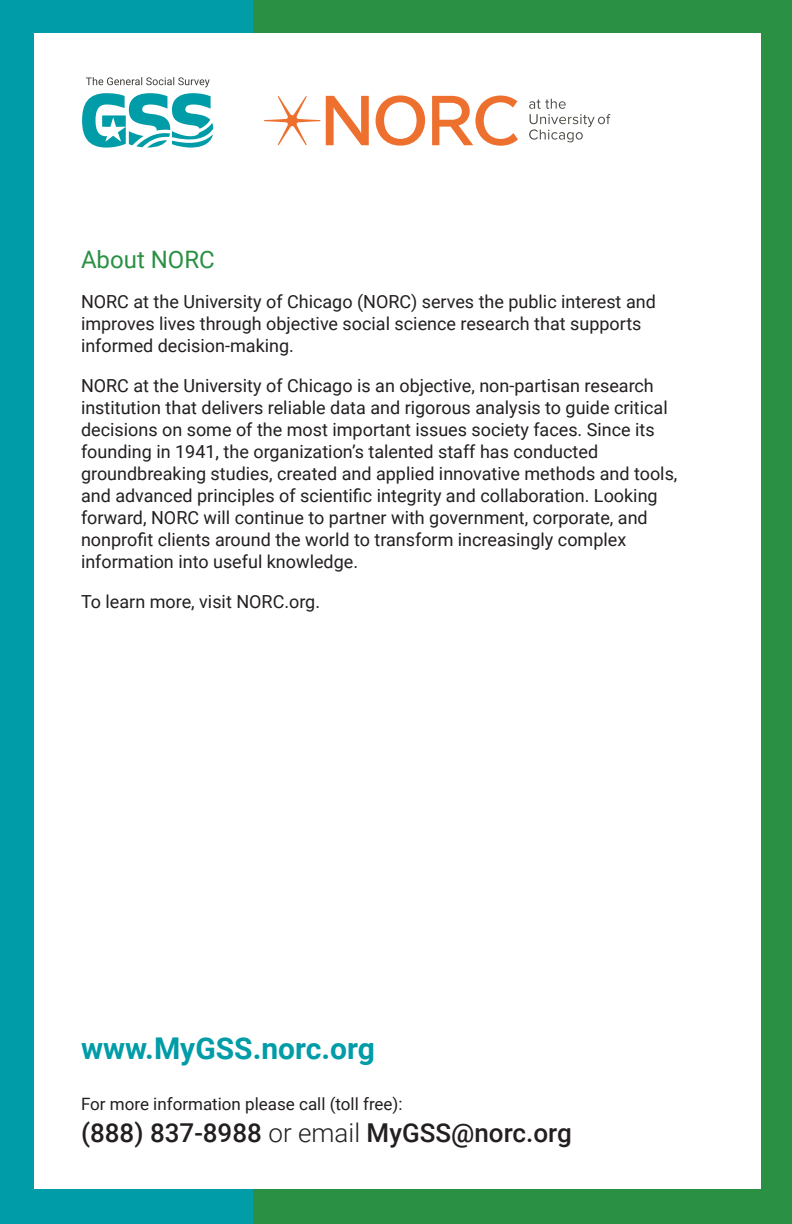
<style>
.page{position:relative;width:792px;height:1224px;background:#fff}
.page>*{position:absolute;margin:0;border:0;box-sizing:border-box;transform-origin:0 0}
.t1{font:700 30px "Roboto";color:#009ca7}
.t2{font:500 26px "Roboto";color:#231f20}
.t3{font:24px "Roboto";color:#2a9043}
.t4{font:18px/22px "Roboto";color:#231f20}
.t5{font:17px "Roboto";color:#231f20}
.s1{font-weight:300}
</style>
<div class="page">
<div style="left:0;top:0;width:268px;height:1224px;background:#009ca7"></div>
<div style="left:253px;top:0;width:539px;height:1224px;background:#2a9043"></div>
<div style="left:34px;top:33px;width:727px;height:1156px;background:#fff"></div>
<svg style="left:82px;top:93px;width:131px;height:55px"></svg>
<svg style="left:86px;top:77px;width:124px;height:10px"></svg>
<svg style="left:529px;top:99px;width:82px;height:43px"></svg>
<svg style="left:264px;top:96px;width:56px;height:49px"></svg>
<svg style="left:326px;top:96px;width:43px;height:49px"></svg>
<svg style="left:376px;top:95px;width:49px;height:51px"></svg>
<svg style="left:432px;top:96px;width:86px;height:50px"></svg>
<h3 class="t3" style="left:81px;top:243px;width:135px">About NORC</h3>
<p class="t4" style="left:81px;top:290px;width:576px">NORC at the University of Chicago (NORC) serves the public interest and improves lives through objective social science research that supports informed decision-making.</p>
<p class="t4" style="left:81px;top:374px;width:598px">NORC at the University of Chicago is an objective, non-partisan research institution that delivers reliable data and rigorous analysis to guide critical decisions on some of the most important issues society faces. Since its founding in 1941, the organization’s talented staff has conducted groundbreaking studies, created and applied innovative methods and tools, and advanced principles of scientific integrity and collaboration. Looking forward, NORC will continue to partner with government, corporate, and nonprofit clients around the world to transform increasingly complex information into useful knowledge.</p>
<p class="t4" style="left:81px;top:590px;width:241px">To learn more, visit NORC.org.</p>
<h1 class="t1" style="left:81px;top:1027px;width:295px">www.MyGSS.norc.org</h1>
<p class="t5" style="left:81px;top:1092px;width:323px">For more information please call (toll free):</p>
<h2 class="t2" style="left:81px;top:1114px;width:492px">(888) 837-8988 <span class="s1">or email</span> MyGSS@norc.org</h2>
</div>
